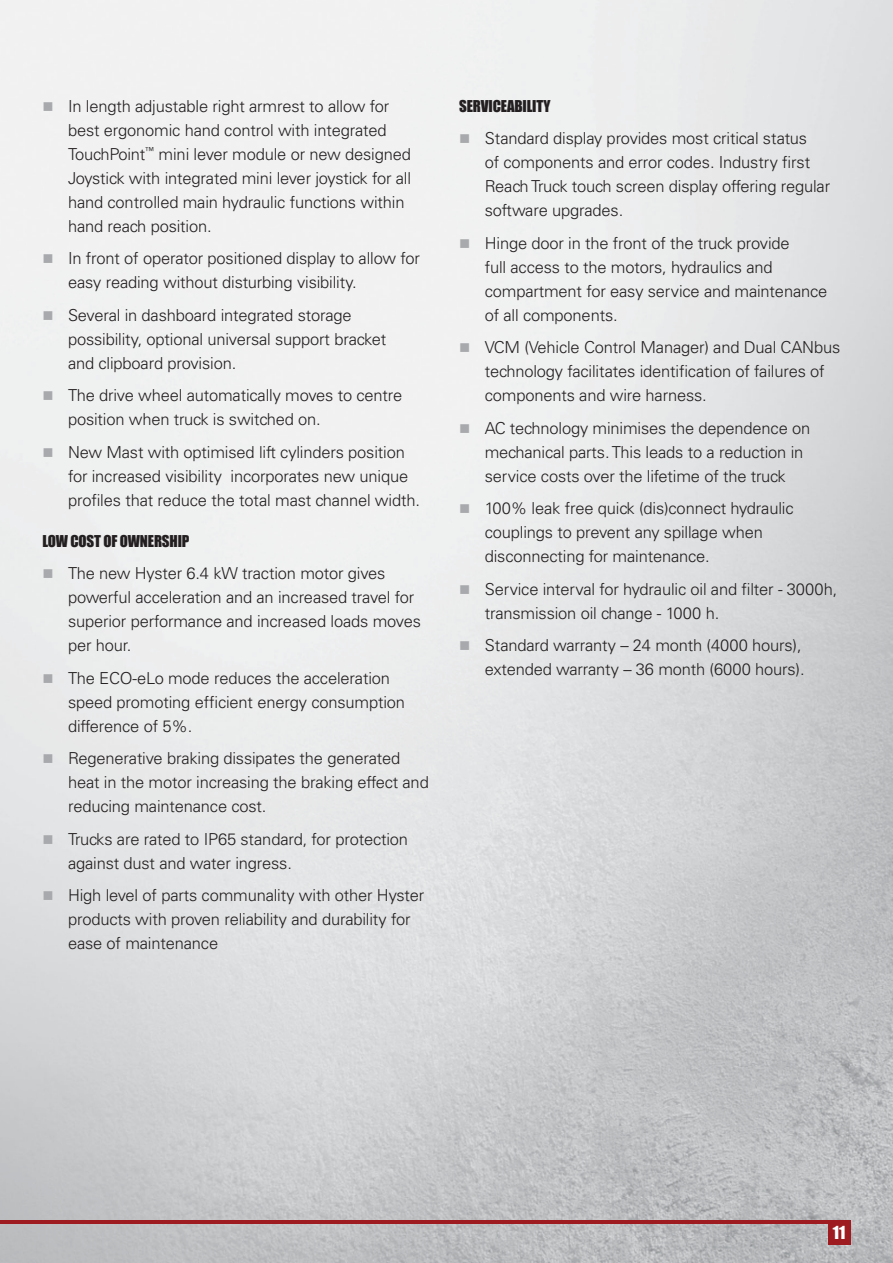
<style>
.page{position:relative;width:893px;height:1263px;background:#fff}
.page>*{position:absolute;margin:0;border:0;box-sizing:border-box;transform-origin:0 0}
.t1{font:300 16.5px/24px "Univers";letter-spacing:-.01em;color:#231f20}
.t2{font:16.5px "Impact";color:#fff}
.t3{font:15px "Impact";letter-spacing:-.01em;color:#231f20}
</style>
<div class="page">
<img style="left:0;top:0;width:893px;height:1263px">
<hr style="left:0;top:1220px;width:850px;height:3px;background:#9e1c20">
<div style="left:828px;top:1222px;width:22px;height:23px;background:#9e1c20"></div>
<svg style="left:44px;top:102px;width:8px;height:9px"></svg>
<svg style="left:44px;top:254px;width:8px;height:9px"></svg>
<svg style="left:44px;top:311px;width:8px;height:9px"></svg>
<svg style="left:44px;top:391px;width:8px;height:9px"></svg>
<svg style="left:44px;top:448px;width:8px;height:9px"></svg>
<svg style="left:44px;top:569px;width:8px;height:9px"></svg>
<svg style="left:44px;top:674px;width:8px;height:9px"></svg>
<svg style="left:44px;top:754px;width:8px;height:9px"></svg>
<svg style="left:44px;top:835px;width:8px;height:9px"></svg>
<svg style="left:44px;top:891px;width:8px;height:9px"></svg>
<svg style="left:460px;top:134px;width:9px;height:9px"></svg>
<svg style="left:460px;top:239px;width:9px;height:9px"></svg>
<svg style="left:460px;top:343px;width:9px;height:9px"></svg>
<svg style="left:460px;top:424px;width:9px;height:9px"></svg>
<svg style="left:460px;top:504px;width:9px;height:9px"></svg>
<svg style="left:460px;top:585px;width:9px;height:9px"></svg>
<svg style="left:460px;top:641px;width:9px;height:9px"></svg>
<p class="t1" style="left:68px;top:95px;width:344px">In length adjustable right armrest to allow for best ergonomic hand control with integrated TouchPoint<sup>™</sup> mini lever module or new designed Joystick with integrated mini lever joystick for all hand controlled main hydraulic functions within hand reach position.</p>
<p class="t1" style="left:68px;top:248px;width:353px">In front of operator positioned display to allow for easy reading without disturbing visibility.</p>
<p class="t1" style="left:68px;top:304px;width:320px">Several in dashboard integrated storage possibility, optional universal support bracket and clipboard provision.</p>
<p class="t1" style="left:68px;top:385px;width:336px">The drive wheel automatically moves to centre position when truck is switched on.</p>
<p class="t1" style="left:68px;top:441px;width:353px">New Mast with optimised lift cylinders position for increased visibility incorporates new unique profiles that reduce the total mast channel width.</p>
<p class="t3" style="left:43px;top:532px;width:148px">LOW COST OF OWNERSHIP</p>
<p class="t1" style="left:68px;top:563px;width:354px">The new Hyster 6.4 kW traction motor gives powerful acceleration and an increased travel for superior performance and increased loads moves per hour.</p>
<p class="t1" style="left:68px;top:668px;width:339px">The ECO-eLo mode reduces the acceleration speed promoting efficient energy consumption difference of 5%.</p>
<p class="t1" style="left:68px;top:748px;width:362px">Regenerative braking dissipates the generated heat in the motor increasing the braking effect and reducing maintenance cost.</p>
<p class="t1" style="left:68px;top:829px;width:342px">Trucks are rated to IP65 standard, for protection against dust and water ingress.</p>
<p class="t1" style="left:68px;top:885px;width:358px">High level of parts communality with other Hyster products with proven reliability and durability for ease of maintenance</p>
<p class="t3" style="left:459px;top:97px;width:93px">SERVICEABILITY</p>
<p class="t1" style="left:485px;top:128px;width:347px">Standard display provides most critical status<br>of components and error codes. Industry first Reach Truck touch screen display offering regular software upgrades.</p>
<p class="t1" style="left:485px;top:232px;width:344px">Hinge door in the front of the truck provide<br>full access to the motors, hydraulics and compartment for easy service and maintenance of all components.</p>
<p class="t1" style="left:485px;top:337px;width:357px">VCM (Vehicle Control Manager) and Dual CANbus technology facilitates identification of failures of components and wire harness.</p>
<p class="t1" style="left:485px;top:417px;width:327px">AC technology minimises the dependence on mechanical parts. This leads to a reduction in service costs over the lifetime of the truck</p>
<p class="t1" style="left:485px;top:498px;width:310px">100% leak free quick (dis)connect hydraulic couplings to prevent any spillage when disconnecting for maintenance.</p>
<p class="t1" style="left:485px;top:578px;width:354px">Service interval for hydraulic oil and filter - 3000h, transmission oil change - 1000 h.</p>
<p class="t1" style="left:485px;top:635px;width:321px">Standard warranty – 24 month (4000 hours), extended warranty – 36 month (6000 hours).</p>
<p class="t2" style="left:833px;top:1223px;width:14px">11</p>
</div>
